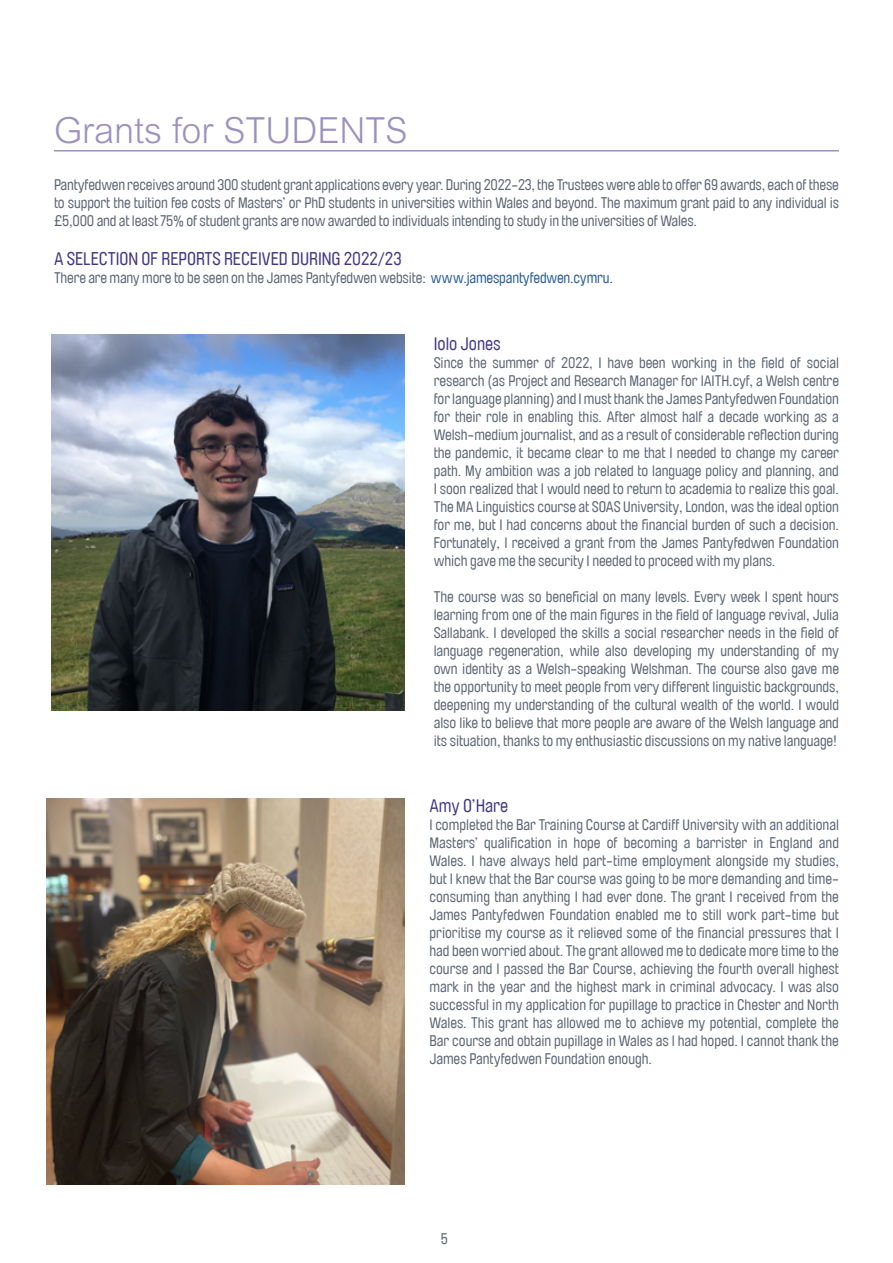
<style>
.page{position:relative;width:893px;height:1263px;background:#fff}
.page>*{position:absolute;margin:0;border:0;box-sizing:border-box;transform-origin:0 0}
.t1{font:300 36px "Arial MT Std";color:#9c90bf}
.t2{font:18px "Brauer Neue";color:#433684}
.t3{font:15px/18px "Brauer Neue";letter-spacing:-.01em;color:#5a6573;text-align:justify}
.s1{color:#275b9b}
</style>
<div class="page">
<hr style="left:54px;top:150px;width:785px;height:1px;background:#9c90bf">
<img style="left:52px;top:334px;width:352px;height:377px">
<img style="left:47px;top:798px;width:357px;height:386px">
<h1 class="t1" style="left:54px;top:110px;width:355px">Grants for STUDENTS</h1>
<p class="t3" style="left:54px;top:175px;width:787px">Pantyfedwen receives around 300 student grant applications every year. During 2022-23, the Trustees were able to offer 69 awards, each of these to support the tuition fee costs of Masters’ or PhD students in universities within Wales and beyond. The maximum grant paid to any individual is £5,000 and at least 75% of student grants are now awarded to individuals intending to study in the universities of Wales.</p>
<p class="t2" style="left:54px;top:249px;width:349px">A SELECTION OF REPORTS RECEIVED DURING 2022/23</p>
<p class="t3" style="left:54px;top:269px;width:560px">There are many more to be seen on the James Pantyfedwen website: <span class="s1">www.jamespantyfedwen.cymru.</span></p>
<p class="t2" style="left:434px;top:333px;width:69px">Iolo Jones</p>
<p class="t3" style="left:434px;top:353px;width:407px">Since the summer of 2022, I have been working in the field of social research (as Project and Research Manager for IAITH.cyf, a Welsh centre for language planning) and I must thank the James Pantyfedwen Foundation for their role in enabling this. After almost half a decade working as a Welsh-medium journalist, and as a result of considerable reflection during the pandemic, it became clear to me that I needed to change my career path. My ambition was a job related to language policy and planning, and I soon realized that I would need to return to academia to realize this goal.<br>The MA Linguistics course at SOAS University, London, was the ideal option for me, but I had concerns about the financial burden of such a decision.<br>Fortunately, I received a grant from the James Pantyfedwen Foundation which gave me the security I needed to proceed with my plans.</p>
<p class="t3" style="left:434px;top:587px;width:407px">The course was so beneficial on many levels. Every week I spent hours learning from one of the main figures in the field of language revival, Julia Sallabank. I developed the skills a social researcher needs in the field of language regeneration, while also developing my understanding of my own identity as a Welsh-speaking Welshman. The course also gave me the opportunity to meet people from very different linguistic backgrounds, deepening my understanding of the cultural wealth of the world. I would also like to believe that more people are aware of the Welsh language and its situation, thanks to my enthusiastic discussions on my native language!</p>
<p class="t2" style="left:429px;top:795px;width:80px">Amy O’Hare</p>
<p class="t3" style="left:429px;top:816px;width:411px">I completed the Bar Training Course at Cardiff University with an additional Masters’ qualification in hope of becoming a barrister in England and Wales. I have always held part-time employment alongside my studies, but I knew that the Bar course was going to be more demanding and time&shy;consuming than anything I had ever done. The grant I received from the James Pantyfedwen Foundation enabled me to still work part-time but prioritise my course as it relieved some of the financial pressures that I had been worried about. The grant allowed me to dedicate more time to the course and I passed the Bar Course, achieving the fourth overall highest mark in the year and the highest mark in criminal advocacy. I was also successful in my application for pupillage to practice in Chester and North Wales. This grant has allowed me to achieve my potential, complete the Bar course and obtain pupillage in Wales as I had hoped. I cannot thank the James Pantyfedwen Foundation enough.</p>
<p class="t3" style="left:441px;top:1230px;width:8px">5</p>
</div>
